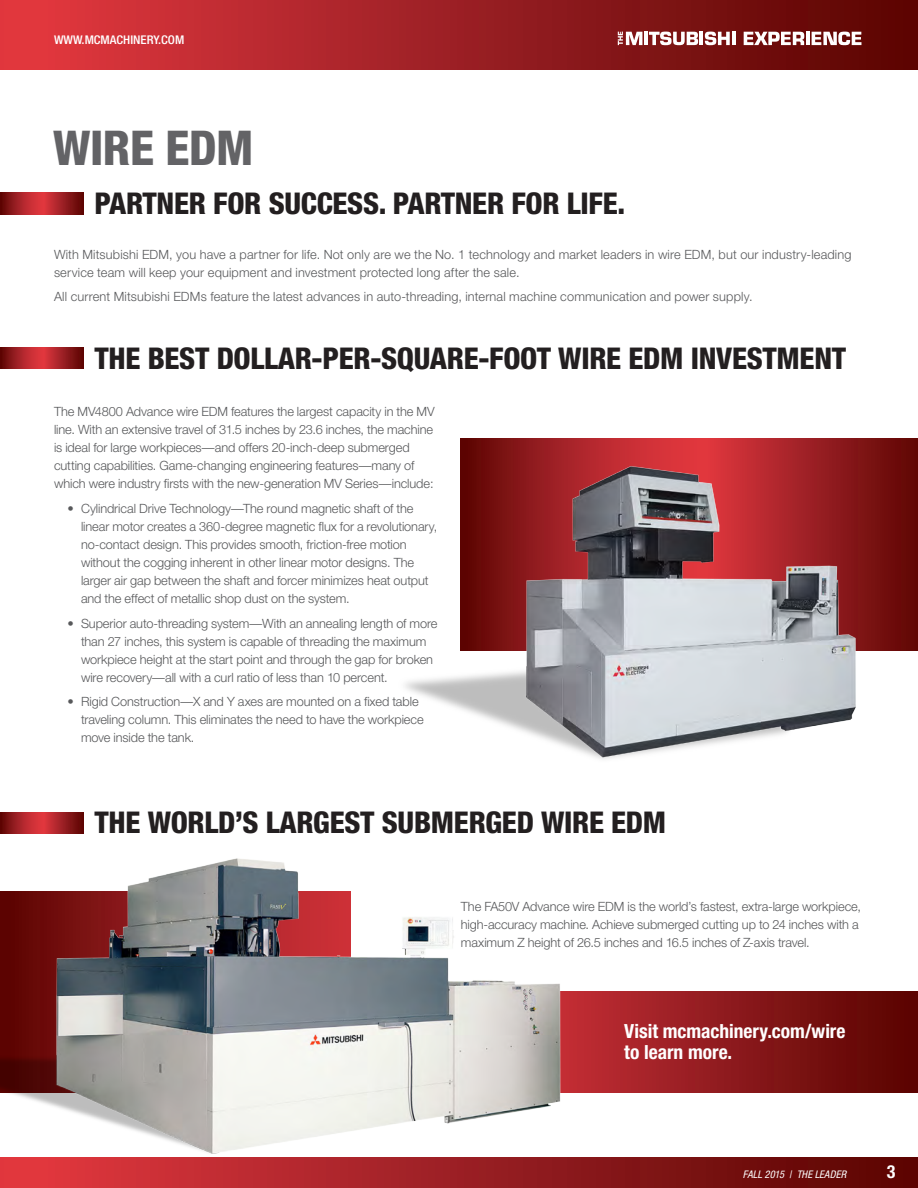
<style>
.page{position:relative;width:918px;height:1188px;background:#fff}
.page>*{position:absolute;margin:0;border:0;box-sizing:border-box;transform-origin:0 0}
.t1{font:800 condensed 48px "Helvetica Neue";letter-spacing:-.01em;color:#636366}
.t2{font:800 condensed 30px "Helvetica Neue";letter-spacing:-.01em;color:#231f20}
.BODY_COPY{font:700 condensed 19.5px/21px "Helvetica Neue";color:#fff}
.t3{font:700 condensed 18px "Helvetica Neue";color:#fff}
.BODY_COPY-2{font:300 12.75px/18px "Helvetica Neue";letter-spacing:-.005em;color:#57585a}
.t4{font:500 condensed 12px "Helvetica Neue";color:#fff;scale:1.07 1}
.t5{font:italic condensed 10.5px "Helvetica Neue";letter-spacing:.01em;color:#fff}
</style>
<div class="page">
<svg style="left:603px;top:991px;width:315px;height:101px;background:#861618"></svg>
<svg style="left:460px;top:439px;width:458px;height:212px;background:#891718"></svg>
<svg style="left:0;top:193px;width:84px;height:21px;background:#a12024"></svg>
<svg style="left:0;top:347px;width:84px;height:22px;background:#a12024"></svg>
<img style="left:405px;top:461px;width:466px;height:298px">
<svg style="left:0;top:812px;width:84px;height:21px;background:#a12024"></svg>
<img style="left:0;top:858px;width:603px;height:300px">
<div style="left:0;top:1158px;width:918px;height:30px;background:linear-gradient(to right,#e33942,#570402)"></div>
<div style="left:0;top:0;width:918px;height:69px;background:linear-gradient(to right,#e33942,#570402)"></div>
<hr style="left:644px;top:32px;width:4px;height:13px;background:#fff">
<svg style="left:649px;top:32px;width:86px;height:13px"></svg>
<svg style="left:744px;top:32px;width:60px;height:13px"></svg>
<hr style="left:806px;top:32px;width:4px;height:13px;background:#fff">
<svg style="left:812px;top:32px;width:49px;height:13px"></svg>
<svg style="left:618px;top:32px;width:24px;height:13px"></svg>
<p class="t4" style="left:54px;top:32px;width:123px">WWW.MCMACHINERY.COM</p>
<p class="t1" style="left:53px;top:118px;width:202px">WIRE EDM</p>
<p class="t2" style="left:94px;top:185px;width:532px">PARTNER FOR SUCCESS. PARTNER FOR LIFE.</p>
<p class="BODY_COPY-2" style="left:54px;top:245px;width:799px">With Mitsubishi EDM, you have a partner for life. Not only are we the No. 1 technology and market leaders in wire EDM, but our industry-leading service team will keep your equipment and investment protected long after the sale.</p>
<p class="BODY_COPY-2" style="left:54px;top:287px;width:700px">All current Mitsubishi EDMs feature the latest advances in auto-threading, internal machine communication and power supply.</p>
<p class="t2" style="left:94px;top:339px;width:753px">THE BEST DOLLAR-PER-SQUARE-FOOT WIRE EDM INVESTMENT</p>
<p class="BODY_COPY-2" style="left:54px;top:402px;width:382px">The MV4800 Advance wire EDM features the largest capacity in the MV line. With an extensive travel of 31.5 inches by 23.6 inches, the machine is ideal for large workpieces—and offers 20-inch-deep submerged cutting capabilities. Game-changing engineering features—many of which were industry firsts with the new-generation MV Series—include:</p>
<p class="BODY_COPY-2" style="left:81px;top:499px;width:358px;text-indent:-14px">• Cylindrical Drive Technology—The round magnetic shaft of the linear motor creates a 360-degree magnetic flux for a revolutionary, no-contact design. This provides smooth, friction-free motion without the cogging inherent in other linear motor designs. The larger air gap between the shaft and forcer minimizes heat output and the effect of metallic shop dust on the system.</p>
<p class="BODY_COPY-2" style="left:81px;top:614px;width:358px;text-indent:-14px">• Superior auto-threading system—With an annealing length of more than 27 inches, this system is capable of threading the maximum workpiece height at the start point and through the gap for broken wire recovery—all with a curl ratio of less than 10 percent.</p>
<p class="BODY_COPY-2" style="left:81px;top:693px;width:344px;text-indent:-14px">• Rigid Construction—X and Y axes are mounted on a fixed table traveling column. This eliminates the need to have the workpiece move inside the tank.</p>
<p class="t2" style="left:94px;top:804px;width:573px">THE WORLD’S LARGEST SUBMERGED WIRE EDM</p>
<p class="BODY_COPY-2" style="left:461px;top:897px;width:402px">The FA50V Advance wire EDM is the world’s fastest, extra-large workpiece, high-accuracy machine. Achieve submerged cutting up to 24 inches with a maximum Z height of 26.5 inches and 16.5 inches of Z-axis travel.</p>
<p class="BODY_COPY" style="left:624px;top:1020px;width:223px">Visit mcmachinery.com/wire to learn more.</p>
<p class="t5" style="left:743px;top:1168px;width:105px">FALL 2015 | THE LEADER</p>
<p class="t3" style="left:887px;top:1160px;width:10px">3</p>
</div>
